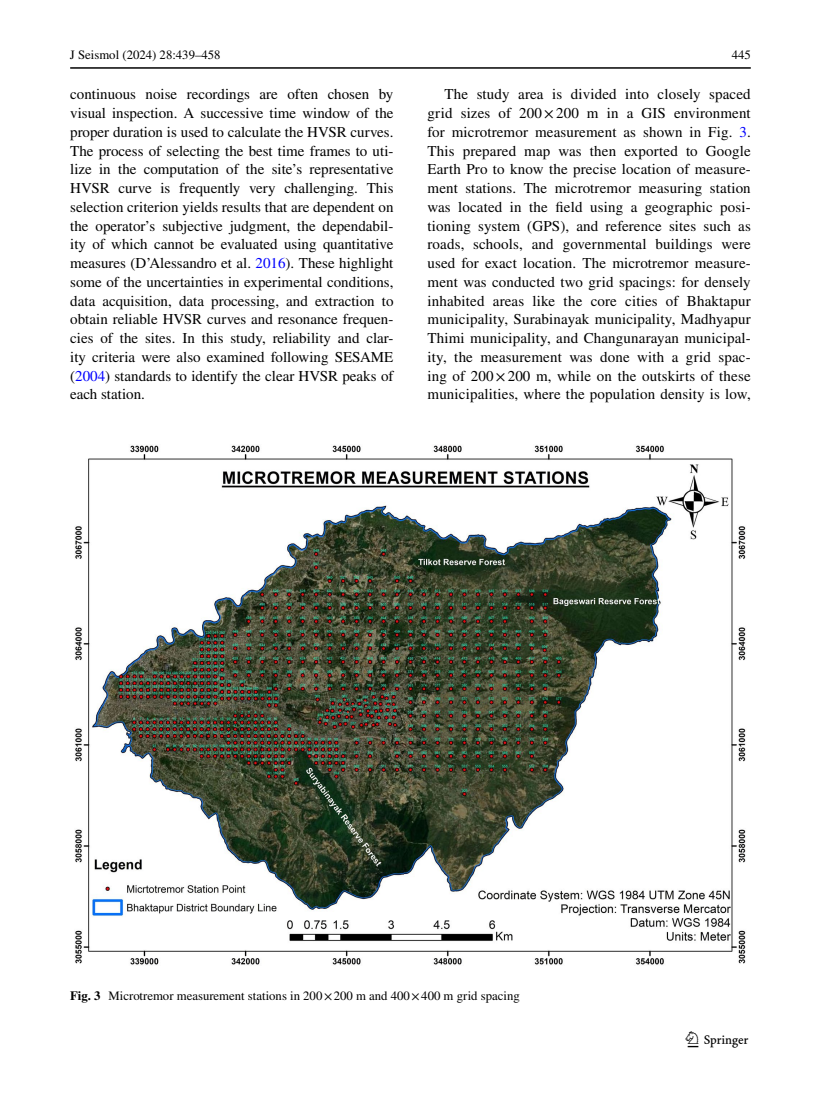
<style>
.page{position:relative;width:821px;height:1106px;background:#fff}
.page>*{position:absolute;margin:0;border:0;box-sizing:border-box;transform-origin:0 0}
.t1{font:22.5px "Springnew Regular 3";color:#000}
.t2{font:15px/18.8px "STIX";letter-spacing:.01em;color:#000;text-align:justify}
.t3{font:12.75px "STIX";color:#000}
.s1{color:#00f}
.s2{font-weight:700}
</style>
<div class="page">
<hr style="left:70px;top:67px;width:680px;height:2px;background:#000">
<img style="left:75px;top:445px;width:671px;height:520px">
<p class="t3" style="left:70px;top:46px;width:152px">J Seismol (2024) 28:439–458</p>
<p class="t3" style="left:731px;top:46px;width:21px">445</p>
<p class="t2" style="left:70px;top:86px;width:325px">continuous noise recordings are often chosen by visual inspection. A successive time window of the proper duration is used to calculate the HVSR curves.<br>The process of selecting the best time frames to uti&shy;lize in the computation of the site’s representative HVSR curve is frequently very challenging. This selection criterion yields results that are dependent on the operator’s subjective judgment, the dependabil&shy;ity of which cannot be evaluated using quantitative measures (D’Alessandro et al. <span class="s1">2016</span>). These highlight some of the uncertainties in experimental conditions, data acquisition, data processing, and extraction to obtain reliable HVSR curves and resonance frequen&shy;cies of the sites. In this study, reliability and clar&shy;ity criteria were also examined following SESAME (<span class="s1">2004</span>) standards to identify the clear HVSR peaks of each station.</p>
<p class="t2" style="left:427px;top:86px;width:325px;text-indent:17px">The study area is divided into closely spaced grid sizes of 200×200 m in a GIS environment for microtremor measurement as shown in Fig. <span class="s1">3</span>.<br>This prepared map was then exported to Google Earth Pro to know the precise location of measure&shy;ment stations. The microtremor measuring station was located in the field using a geographic posi&shy;tioning system (GPS), and reference sites such as roads, schools, and governmental buildings were used for exact location. The microtremor measure&shy;ment was conducted two grid spacings: for densely inhabited areas like the core cities of Bhaktapur municipality, Surabinayak municipality, Madhyapur Thimi municipality, and Changunarayan municipal&shy;ity, the measurement was done with a grid spac&shy;ing of 200×200 m, while on the outskirts of these municipalities, where the population density is low,</p>
<p class="t3" style="left:70px;top:987px;width:451px"><span class="s2">Fig. 3</span> Microtremor measurement stations in 200×200 m and 400×400 m grid spacing</p>
<h1 class="t1" style="left:687px;top:1031px;width:62px">1 3</h1>
</div>
